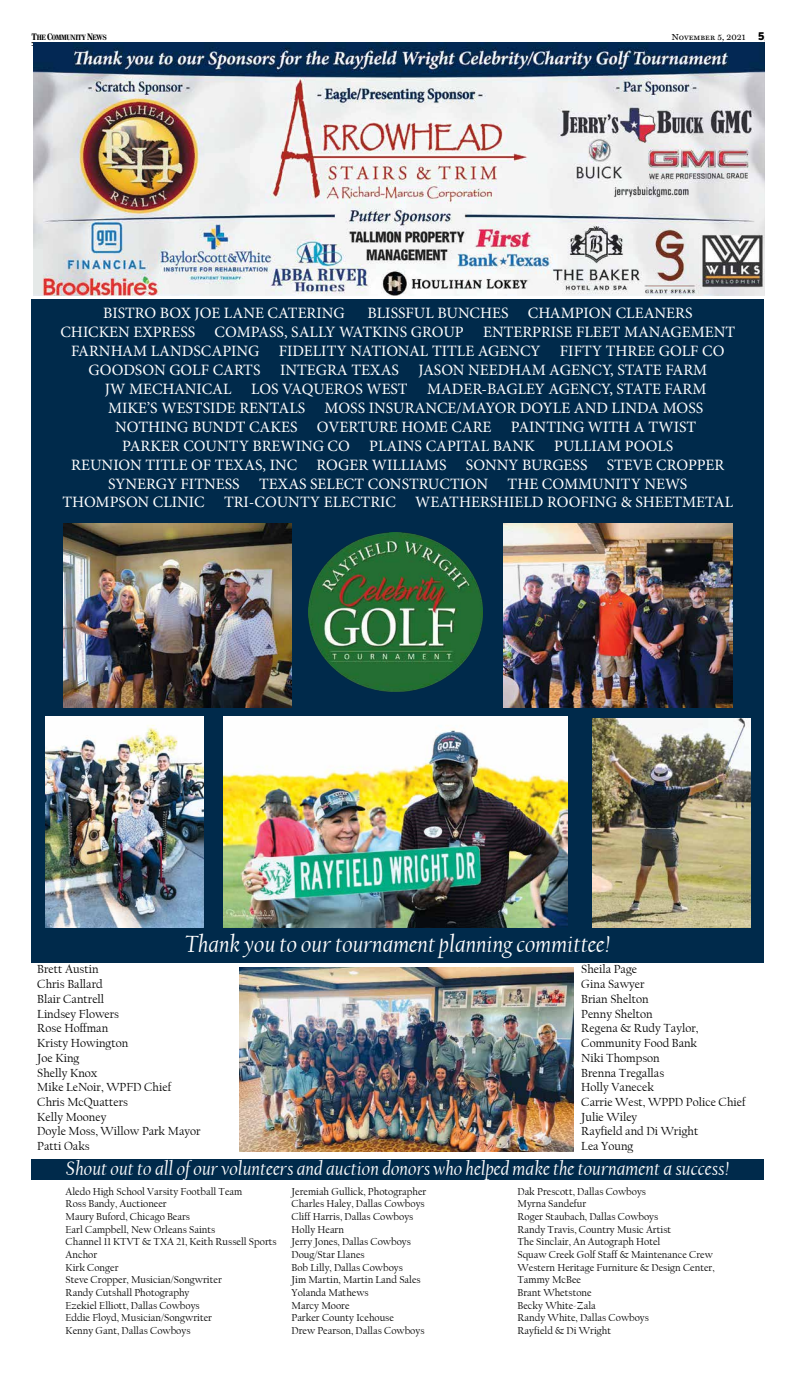
<style>
.page{position:relative;width:796px;height:1397px;background:#fff}
.page>*{position:absolute;margin:0;border:0;box-sizing:border-box;transform-origin:0 0}
.t1{font:italic 24.59px "Californian FB";color:#fff}
.t2{font:italic 20.12px "Californian FB";color:#fff}
.t3{font:15.75px "Minion Pro";color:#fff}
.t4{font:12.25px/14.7px "Californian FB";color:#000}
.t5{font:10.5px/12.6px "Californian FB";color:#000}
.t6{font:8.75px "Miller Text Roman SC";color:#000}
.t7{font:700 condensed 7.52px "Century 725 BT";letter-spacing:-.05em;color:#000}
.s1{font-family:"Benton Gothic";font-weight:900;font-size:10.5px}
.s2{font-size:9.28px}
</style>
<div class="page">
<hr style="left:32px;top:45px;width:732px;height:1px;background:#000">
<hr style="left:32px;top:43px;width:732px;height:1px;background:#000">
<div style="left:32px;top:299px;width:732px;height:1066px;background:#002a4b"></div>
<div style="left:32px;top:937px;width:732px;height:428px;background:#fff"></div>
<img style="left:33px;top:42px;width:731px;height:253px">
<img style="left:239px;top:967px;width:334px;height:184px">
<img style="left:592px;top:719px;width:158px;height:208px">
<img style="left:45px;top:716px;width:158px;height:211px">
<img style="left:504px;top:523px;width:228px;height:184px">
<img style="left:63px;top:523px;width:228px;height:184px">
<img style="left:223px;top:716px;width:344px;height:212px">
<img style="left:309px;top:533px;width:173px;height:159px">
<div style="left:32px;top:1159px;width:732px;height:20px;background:#002a4b"></div>
<div style="left:32px;top:933px;width:732px;height:29px;background:#002a4b"></div>
<p class="t6" style="left:671px;top:32px;width:94px">November 5, 2021 <span class="s1">55</span></p>
<p class="t7" style="left:32px;top:34px;width:77px"><span class="s2">T</span><sup>T</sup>HHEE <span class="s2">C</span><sup>C</sup>OOMMMMUUNNIITTYY <span class="s2">N</span><sup>N</sup>EEWWSS</p>
<p class="t6" style="left:671px;top:35px;width:75px">November 5, 2021</p>
<h3 class="t3" style="left:103px;top:302px;width:243px">BISTRO BOX JOE LANE CATERING</h3>
<h3 class="t3" style="left:367px;top:302px;width:326px">BLISSFUL BUNCHES CHAMPION CLEANERS</h3>
<h3 class="t3" style="left:60px;top:321px;width:676px">CHICKEN EXPRESS COMPASS, SALLY WATKINS GROUP ENTERPRISE FLEET MANAGEMENT</h3>
<h3 class="t3" style="left:71px;top:340px;width:654px">FARNHAM LANDSCAPING FIDELITY NATIONAL TITLE AGENCY FIFTY THREE GOLF CO</h3>
<h3 class="t3" style="left:88px;top:359px;width:620px">GOODSON GOLF CARTS INTEGRA TEXAS JASON NEEDHAM AGENCY, STATE FARM</h3>
<h3 class="t3" style="left:105px;top:378px;width:602px">JW MECHANICAL LOS VAQUEROS WEST MADER-BAGLEY AGENCY, STATE FARM</h3>
<h3 class="t3" style="left:108px;top:397px;width:596px">MIKE’S WESTSIDE RENTALS MOSS INSURANCE/MAYOR DOYLE AND LINDA MOSS</h3>
<h3 class="t3" style="left:115px;top:416px;width:582px">NOTHING BUNDT CAKES OVERTURE HOME CARE PAINTING WITH A TWIST</h3>
<h3 class="t3" style="left:122px;top:435px;width:552px">PARKER COUNTY BREWING CO PLAINS CAPITAL BANK PULLIAM POOLS</h3>
<h3 class="t3" style="left:71px;top:454px;width:654px">REUNION TITLE OF TEXAS, INC ROGER WILLIAMS SONNY BURGESS STEVE CROPPER</h3>
<h3 class="t3" style="left:108px;top:473px;width:580px">SYNERGY FITNESS TEXAS SELECT CONSTRUCTION THE COMMUNITY NEWS</h3>
<h3 class="t3" style="left:62px;top:492px;width:672px">THOMPSON CLINIC TRI-COUNTY ELECTRIC WEATHERSHIELD ROOFING &amp; SHEETMETAL</h3>
<h1 class="t1" style="left:185px;top:930px;width:427px">Thank you to our tournament planning committee!</h1>
<p class="t4" style="left:37px;top:962px;width:165px">Brett Austin<br>Chris Ballard<br>Blair Cantrell<br>Lindsey Flowers<br>Rose Hoffman<br>Kristy Howington<br>Joe King<br>Shelly Knox<br>Mike LeNoir, WPFD Chief<br>Chris McQuatters<br>Kelly Mooney<br>Doyle Moss, Willow Park Mayor<br>Patti Oaks</p>
<p class="t4" style="left:581px;top:962px;width:166px">Sheila Page<br>Gina Sawyer<br>Brian Shelton<br>Penny Shelton<br>Regena &amp; Rudy Taylor,<br>Community Food Bank<br>Niki Thompson<br>Brenna Tregallas<br>Holly Vanecek<br>Carrie West, WPPD Police Chief<br>Julie Wiley<br>Rayfield and Di Wright<br>Lea Young</p>
<h2 class="t2" style="left:66px;top:1156px;width:664px">Shout out to all of our volunteers and auction donors who helped make the tournament a success!</h2>
<p class="t5" style="left:66px;top:1185px;width:213px">Aledo High School Varsity Football Team<br>Ross Bandy, Auctioneer<br>Maury Buford, Chicago Bears<br>Earl Campbell, New Orleans Saints<br>Channel 11 KTVT &amp; TXA 21, Keith Russell Sports<br>Anchor<br>Kirk Conger<br>Steve Cropper, Musician/Songwriter<br>Randy Cutshall Photography<br>Ezekiel Elliott, Dallas Cowboys<br>Eddie Floyd, Musician/Songwriter<br>Kenny Gant, Dallas Cowboys</p>
<p class="t5" style="left:291px;top:1185px;width:136px">Jeremiah Gullick, Photographer<br>Charles Haley, Dallas Cowboys<br>Cliff Harris, Dallas Cowboys<br>Holly Hearn<br>Jerry Jones, Dallas Cowboys<br>Doug/Star Llanes<br>Bob Lilly, Dallas Cowboys<br>Jim Martin, Martin Land Sales<br>Yolanda Mathews<br>Marcy Moore<br>Parker County Icehouse<br>Drew Pearson, Dallas Cowboys</p>
<p class="t5" style="left:517px;top:1185px;width:199px">Dak Prescott, Dallas Cowboys<br>Myrna Sandefur<br>Roger Staubach, Dallas Cowboys<br>Randy Travis, Country Music Artist<br>The Sinclair, An Autograph Hotel<br>Squaw Creek Golf Staff &amp; Maintenance Crew<br>Western Heritage Furniture &amp; Design Center,<br>Tammy McBee<br>Brant Whetstone<br>Becky White-Zala<br>Randy White, Dallas Cowboys<br>Rayfield &amp; Di Wright</p>
</div>
